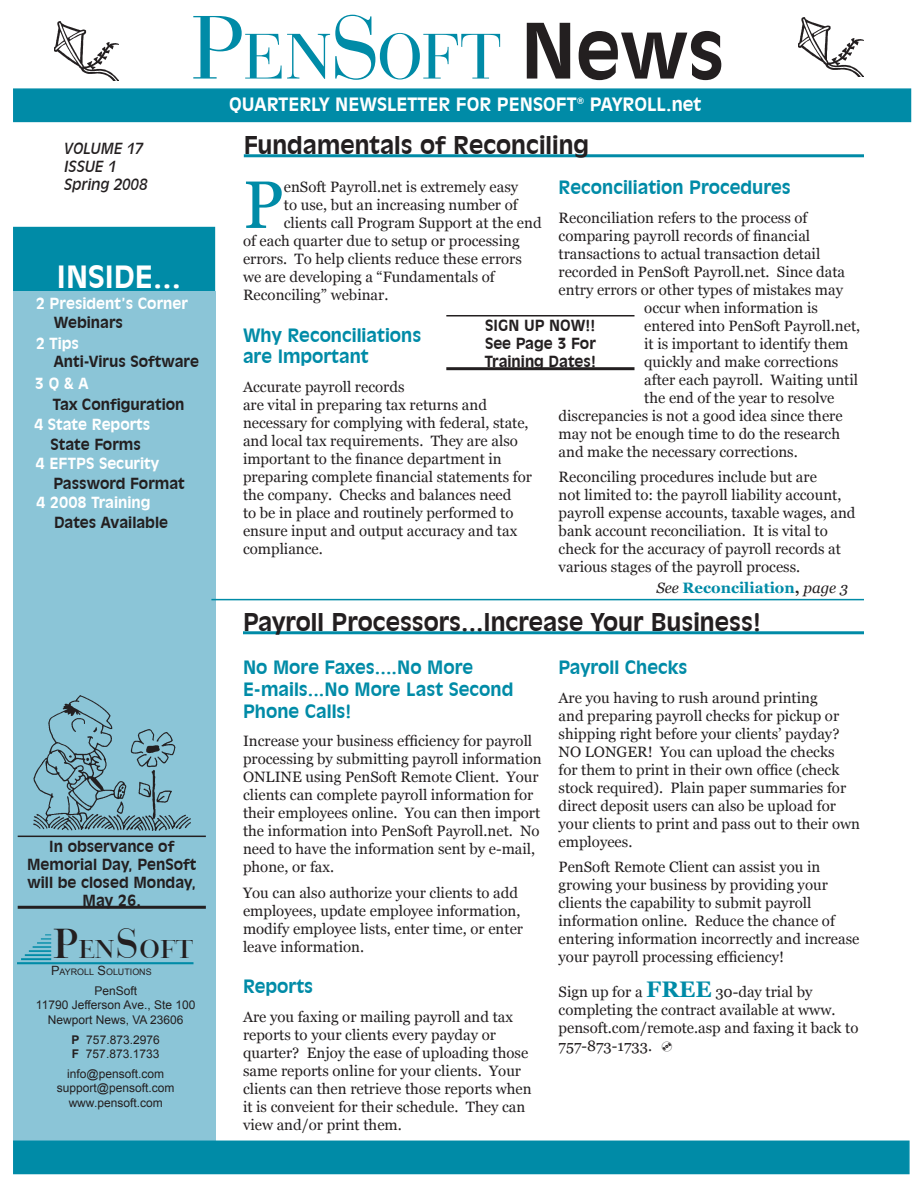
<style>
.page{position:relative;width:918px;height:1188px;background:#fff}
.page>*{position:absolute;margin:0;border:0;box-sizing:border-box;transform-origin:0 0}
.Subhead_2{font:67.5px "Bauer Bodoni BT";color:#008ba7}
.Paragraph_Text_Last{font:66.9px "Georgia";color:#008ba7}
.Text_Plain{font:700 30px "Incised 901 BT";color:#fff}
.Headline{font:700 24px "Incised 901 BT";color:#231f20}
.t1{font:24px "Bauer Bodoni BT Titling";color:#231f20}
.Subhead_2-2{font:700 18px/21.6px "Incised 901 BT";color:#008ba7}
.Subhead_2-3{font:700 18px "Incised 901 BT";color:#fff}
.Paragraph_Text{font:15px/18px "Georgia";color:#231f20}
.Paragraph_Text_Last-2{font:15px/18px "Georgia";color:#231f20}
.Holidays{font:700 15px/18px "Incised 901 BT";color:#231f20;text-align:center}
.Text_Plain-2{font:700 15px "Incised 901 BT";color:#231f20}
.Text_Plain-3{font:700 15px "Incised 901 BT";color:#fff}
.Text_Plain-4{font:italic 15px "Incised 901 BT";color:#231f20}
.Paragraph_Text-2{font:700 15px "Georgia";color:#008ba7}
.Credits{font:12px "Arial";color:#231f20}
.Credits_Address_Last{font:12px "Arial";color:#231f20}
.t2{font:8.85px "Arial";color:#231f20}
.s1{font-size:94.5px}
.s2{font-family:"Incised 901 BT";font-weight:700;font-size:75px;color:#231f20}
.s3{font-size:39px}
.s4{font-size:12.75px}
.s5{font-weight:700}
.s6{font-weight:400;font-style:italic;color:#231f20}
.s7{color:#231f20}
.s8{font-weight:700;font-size:22.5px;color:#008ba7}
</style>
<div class="page">
<div style="left:13px;top:88px;width:898px;height:34px;background:#008ba7;border:2px solid #008ba7"></div>
<div style="left:13px;top:227px;width:202px;height:64px;background:#008ba7"></div>
<div style="left:13px;top:291px;width:202px;height:850px;background:#8bc5d7"></div>
<hr style="left:17px;top:962px;width:177px;height:2px;background:#008ba7">
<hr style="left:21px;top:958px;width:30px;height:2px;background:#008ba7">
<hr style="left:25px;top:954px;width:26px;height:2px;background:#008ba7">
<hr style="left:29px;top:950px;width:22px;height:2px;background:#008ba7">
<svg style="left:33px;top:934px;width:18px;height:14px"></svg>
<hr style="left:211px;top:599px;width:653px;height:1px;background:#008ba7">
<div style="left:13px;top:1141px;width:897px;height:33px;background:#008ba7"></div>
<hr style="left:18px;top:836px;width:188px;height:1px;background:#231f20">
<hr style="left:18px;top:906px;width:188px;height:3px;background:#231f20">
<hr style="left:243px;top:631px;width:621px;height:3px;background:#008ba7">
<img style="left:34px;top:695px;width:157px;height:135px">
<img style="left:798px;top:18px;width:65px;height:59px">
<img style="left:54px;top:22px;width:65px;height:59px">
<hr style="left:244px;top:154px;width:620px;height:3px;background:#008ba7">
<hr style="left:446px;top:315px;width:188px;height:1px;background:#231f20">
<hr style="left:446px;top:367px;width:188px;height:3px;background:#231f20">
<p class="Subhead_2" style="left:192px;top:15px;width:534px"><span class="s1">P</span>EN<span class="s1">S</span>OFT <span class="s2">News</span></p>
<p class="Subhead_2-3" style="left:229px;top:93px;width:474px">QUARTERLY NEWSLETTER FOR PENSOFT<sup>®</sup> PAYROLL.net</p>
<p class="Text_Plain-4" style="left:65px;top:140px;width:81px">VOLUME 17</p>
<p class="Text_Plain-4" style="left:65px;top:158px;width:54px">ISSUE 1</p>
<p class="Text_Plain-4" style="left:65px;top:176px;width:85px">Spring 2008</p>
<p class="Text_Plain" style="left:57px;top:259px;width:125px">INSIDE...</p>
<p class="Text_Plain-3" style="left:36px;top:294px;width:154px">2 President’s Corner</p>
<p class="Text_Plain-2" style="left:54px;top:313px;width:71px">Webinars</p>
<p class="Text_Plain-3" style="left:36px;top:335px;width:45px">2 Tips</p>
<p class="Text_Plain-2" style="left:54px;top:352px;width:147px">Anti-Virus Software</p>
<p class="Text_Plain-3" style="left:35px;top:375px;width:55px">3 Q &amp; A</p>
<p class="Text_Plain-2" style="left:53px;top:395px;width:133px">Tax Configuration</p>
<p class="Text_Plain-3" style="left:34px;top:415px;width:118px">4 State Reports</p>
<p class="Text_Plain-2" style="left:50px;top:436px;width:92px">State Forms</p>
<p class="Text_Plain-3" style="left:36px;top:455px;width:125px">4 EFTPS Security</p>
<p class="Text_Plain-2" style="left:54px;top:475px;width:133px">Password Format</p>
<p class="Text_Plain-3" style="left:36px;top:494px;width:116px">4 2008 Training</p>
<p class="Text_Plain-2" style="left:54px;top:514px;width:116px">Dates Available</p>
<p class="Holidays" style="left:27px;top:837px;width:171px">In observance of<br>Memorial Day, PenSoft will be closed Monday,<br>May 26.</p>
<p class="t1" style="left:53px;top:935px;width:142px"><span class="s3">P</span>EN<span class="s3">S</span>OFT</p>
<p class="t2" style="left:51px;top:966px;width:101px"><span class="s4">P</span>AYROLL <span class="s4">S</span>OLUTIONS</p>
<p class="Credits" style="left:94px;top:983px;width:44px">PenSoft</p>
<p class="Credits" style="left:36px;top:997px;width:161px">11790 Jefferson Ave., Ste 100</p>
<p class="Credits_Address_Last" style="left:48px;top:1012px;width:137px">Newport News, VA 23606</p>
<p class="Credits" style="left:72px;top:1031px;width:90px"><span class="s5">P</span> 757.873.2976</p>
<p class="Credits_Address_Last" style="left:72px;top:1046px;width:89px"><span class="s5">F</span> 757.873.1733</p>
<p class="Credits" style="left:67px;top:1066px;width:98px">info@pensoft.com</p>
<p class="Credits" style="left:57px;top:1080px;width:119px">support@pensoft.com</p>
<p class="Credits_Address_Last" style="left:69px;top:1094px;width:96px">www.pensoft.com</p>
<p class="Headline" style="left:244px;top:131px;width:347px">Fundamentals of Reconciling</p>
<p class="Paragraph_Text_Last" style="left:243px;top:167px;width:42px">P</p>
<p class="Paragraph_Text_Last-2" style="left:284px;top:178px;width:236px">enSoft Payroll.net is extremely easy</p>
<p class="Subhead_2-2" style="left:559px;top:177px;width:234px">Reconciliation Procedures</p>
<p class="Paragraph_Text" style="left:559px;top:209px;width:250px">Reconciliation refers to the process of</p>
<p class="Paragraph_Text" style="left:559px;top:227px;width:253px">comparing payroll records of financial</p>
<p class="Paragraph_Text" style="left:559px;top:245px;width:263px">transactions to actual transaction detail</p>
<p class="Paragraph_Text" style="left:559px;top:263px;width:288px">recorded in PenSoft Payroll.net. Since data</p>
<p class="Paragraph_Text" style="left:559px;top:281px;width:286px">entry errors or other types of mistakes may</p>
<p class="Paragraph_Text" style="left:644px;top:299px;width:175px">occur when information is</p>
<p class="Paragraph_Text" style="left:644px;top:317px;width:217px">entered into PenSoft Payroll.net,</p>
<p class="Paragraph_Text" style="left:644px;top:335px;width:206px">it is important to identify them</p>
<p class="Paragraph_Text" style="left:644px;top:353px;width:196px">quickly and make corrections</p>
<p class="Paragraph_Text" style="left:644px;top:371px;width:215px">after each payroll. Waiting until</p>
<p class="Paragraph_Text" style="left:644px;top:389px;width:192px">the end of the year to resolve</p>
<p class="Paragraph_Text" style="left:559px;top:407px;width:286px">discrepancies is not a good idea since there</p>
<p class="Paragraph_Text" style="left:559px;top:425px;width:283px">may not be enough time to do the research</p>
<p class="Paragraph_Text" style="left:559px;top:443px;width:241px">and make the necessary corrections.</p>
<p class="Paragraph_Text" style="left:559px;top:468px;width:298px">Reconciling procedures include but are<br>not limited to: the payroll liability account, payroll expense accounts, taxable wages, and bank account reconciliation. It is vital to check for the accuracy of payroll records at various stages of the payroll process.</p>
<p class="Paragraph_Text-2" style="left:656px;top:579px;width:193px"><span class="s6">See</span> Reconciliation<span class="s7">,</span> <span class="s6">page 3</span></p>
<p class="Paragraph_Text_Last-2" style="left:284px;top:196px;width:235px">to use, but an increasing number of</p>
<p class="Paragraph_Text_Last-2" style="left:284px;top:214px;width:259px">clients call Program Support at the end</p>
<p class="Paragraph_Text_Last-2" style="left:243px;top:232px;width:278px">of each quarter due to setup or processing</p>
<p class="Paragraph_Text_Last-2" style="left:243px;top:250px;width:280px">errors. To help clients reduce these errors</p>
<p class="Paragraph_Text_Last-2" style="left:243px;top:268px;width:253px">we are developing a “Fundamentals of</p>
<p class="Paragraph_Text_Last-2" style="left:243px;top:286px;width:147px">Reconciling” webinar.</p>
<p class="Subhead_2-2" style="left:243px;top:324px;width:180px">Why Reconciliations are Important</p>
<p class="Paragraph_Text" style="left:243px;top:378px;width:291px">Accurate payroll records<br>are vital in preparing tax returns and necessary for complying with federal, state, and local tax requirements. They are also important to the finance department in preparing complete financial statements for the company. Checks and balances need<br>to be in place and routinely performed to ensure input and output accuracy and tax compliance.</p>
<p class="Holidays" style="left:485px;top:317px;width:113px;text-align:justify">SIGN UP NOW!!<br>See Page 3 For Training Dates!</p>
<p class="Headline" style="left:243px;top:608px;width:519px">Payroll Processors...Increase Your Business!</p>
<p class="Subhead_2-2" style="left:243px;top:657px;width:272px">No More Faxes....No More<br>E-mails...No More Last Second<br>Phone Calls!</p>
<p class="Paragraph_Text" style="left:243px;top:732px;width:300px">Increase your business efficiency for payroll processing by submitting payroll information ONLINE using PenSoft Remote Client. Your clients can complete payroll information for their employees online. You can then import the information into PenSoft Payroll.net. No need to have the information sent by e-mail, phone, or fax.</p>
<p class="Paragraph_Text_Last-2" style="left:243px;top:883px;width:282px">You can also authorize your clients to add employees, update employee information, modify employee lists, enter time, or enter leave information.</p>
<p class="Subhead_2-2" style="left:243px;top:976px;width:72px">Reports</p>
<p class="Paragraph_Text_Last-2" style="left:243px;top:1008px;width:290px">Are you faxing or mailing payroll and tax reports to your clients every payday or quarter? Enjoy the ease of uploading those same reports online for your clients. Your clients can then retrieve those reports when it is conveient for their schedule. They can view and/or print them.</p>
<p class="Subhead_2-2" style="left:559px;top:657px;width:130px">Payroll Checks</p>
<p class="Paragraph_Text" style="left:559px;top:689px;width:303px">Are you having to rush around printing<br>and preparing payroll checks for pickup or shipping right before your clients’ payday?<br>NO LONGER! You can upload the checks<br>for them to print in their own office (check stock required). Plain paper summaries for direct deposit users can also be upload for your clients to print and pass out to their own employees.</p>
<p class="Paragraph_Text" style="left:559px;top:858px;width:302px">PenSoft Remote Client can assist you in growing your business by providing your clients the capability to submit payroll information online. Reduce the chance of entering information incorrectly and increase your payroll processing efficiency!</p>
<p class="Paragraph_Text" style="left:559px;top:982px;width:301px">Sign up for a <span class="s8">FREE</span> 30-day trial by completing the contract available at www. pensoft.com/remote.asp and faxing it back to 757-873-1733.</p>
</div>
